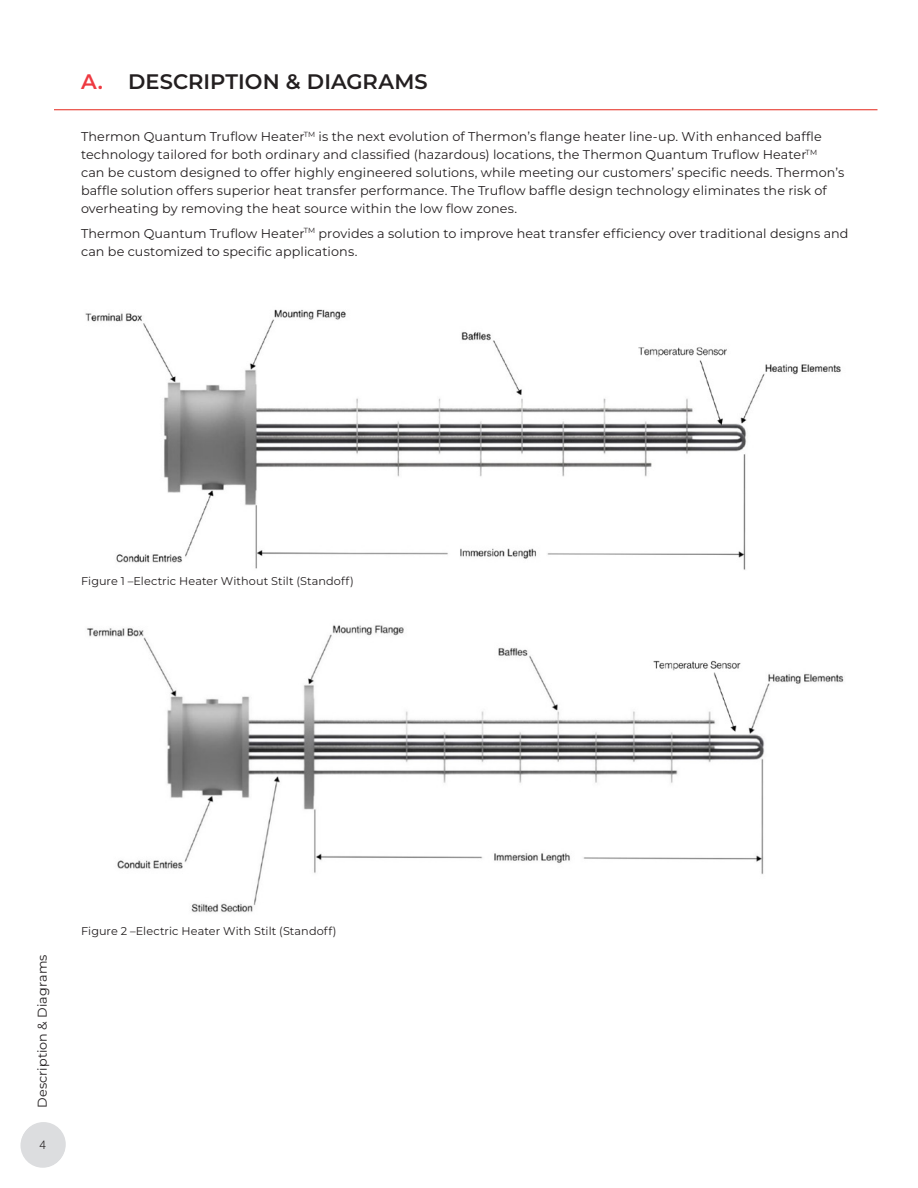
<style>
.page{position:relative;width:918px;height:1188px;background:#fff}
.page>*{position:absolute;margin:0;border:0;box-sizing:border-box;transform-origin:0 0}
.t1{font:100 21px "Montserrat";color:#231f20}
.t2{font:100 12.75px/18px "Montserrat";letter-spacing:.005em;color:#231f20}
.t3{font:300 12px "Helvetica Neue LT Std";color:#231f20}
.t4{font:100 11.25px "Montserrat";letter-spacing:.01em;color:#231f20}
.s1{color:#ee3a41}
</style>
<div class="page">
<svg style="left:20px;top:1123px;width:45px;height:45px"></svg>
<div style="left:21px;top:1122px;width:45px;height:45px;background:#dcdddf;border-radius:50%"></div>
<hr style="left:54px;top:109px;width:824px;height:1px;background:#e5261b">
<img style="left:85px;top:309px;width:756px;height:261px">
<img style="left:87px;top:625px;width:757px;height:288px">
<p class="t1" style="left:81px;top:68px;width:348px"><span class="s1">A.</span> DESCRIPTION &amp; DIAGRAMS</p>
<p class="t2" style="left:81px;top:127px;width:765px">Thermon Quantum Truflow Heater<sup>TM</sup> is the next evolution of Thermon’s flange heater line-up. With enhanced baffle technology tailored for both ordinary and classified (hazardous) locations, the Thermon Quantum Truflow Heater<sup>TM<br></sup>can be custom designed to offer highly engineered solutions, while meeting our customers’ specific needs. Thermon’s baffle solution offers superior heat transfer performance. The Truflow baffle design technology eliminates the risk of overheating by removing the heat source within the low flow zones.</p>
<p class="t2" style="left:81px;top:224px;width:769px">Thermon Quantum Truflow Heater<sup>TM</sup> provides a solution to improve heat transfer efficiency over traditional designs and can be customized to specific applications.</p>
<p class="t4" style="left:81px;top:573px;width:274px">Figure 1 –Electric Heater Without Stilt (Standoff)</p>
<p class="t2" style="left:33px;top:1108px;width:155px;rotate:-90deg">Description &amp; Diagrams</p>
<p class="t3" style="left:40px;top:1137px;width:8px">4</p>
<p class="t4" style="left:81px;top:924px;width:257px">Figure 2 –Electric Heater With Stilt (Standoff)</p>
</div>
